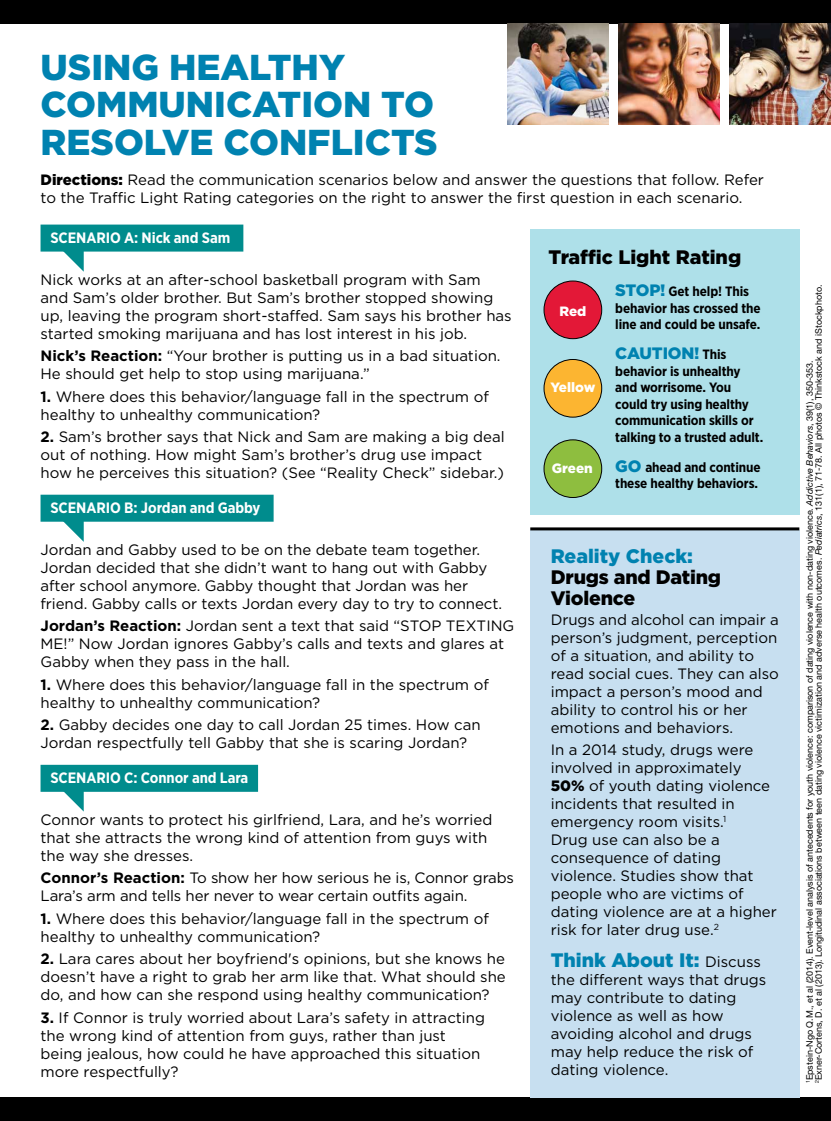
<style>
.page{position:relative;width:831px;height:1121px;background:#fff}
.page>*{position:absolute;margin:0;border:0;box-sizing:border-box;transform-origin:0 0}
.t1{font:900 36px/37.5px "Gotham";color:#0082b0}
.t2{font:900 19.5px/21px "Gotham";letter-spacing:-.01em;color:#000}
.t3{font:900 19.5px "Gotham";color:#0082b0}
.t4{font:900 16.5px "Gotham";letter-spacing:-.01em;color:#0082b0}
.t5{font:15px/18px "Gotham";color:#000}
.t6{font:700 15px "Gotham Narrow";letter-spacing:-.005em;color:#fff}
.t7{font:700 13.5px/16.5px "Gotham Narrow";letter-spacing:-.01em;color:#000}
.t8{font:900 13.5px "Gotham";letter-spacing:-.01em;color:#fff}
.t9{font:9px/9px "Helvetica Neue";color:#000}
.s1{font-weight:900}
.s2{font-weight:700}
.s3{font-family:"Gotham";font-weight:900;font-size:16.5px;color:#0082b0}
.s4{font-family:"Gotham Narrow";font-weight:700;font-size:13.5px;color:#000}
.s5{font-weight:400;font-size:15px;color:#000}
.s6{font-style:italic}
</style>
<div class="page">
<div style="left:0;top:1097px;width:830px;height:23px;background:#000"></div>
<div style="left:0;top:0;width:830px;height:23px;background:#000"></div>
<div style="left:530px;top:530px;width:269px;height:567px;background:#c7dff0"></div>
<div style="left:530px;top:230px;width:269px;height:285px;background:#aee0e9"></div>
<div style="left:544px;top:281px;width:57px;height:58px;background:#e31837;border-radius:50%"></div>
<div style="left:543px;top:281px;width:58px;height:58px;border:1px solid #000;border-radius:50%"></div>
<div style="left:544px;top:359px;width:57px;height:58px;background:#fcb531;border-radius:50%"></div>
<div style="left:543px;top:359px;width:58px;height:58px;border:1px solid #000;border-radius:50%"></div>
<div style="left:544px;top:440px;width:57px;height:57px;background:#8ebe3f;border-radius:50%"></div>
<div style="left:543px;top:439px;width:58px;height:58px;border:1px solid #000;border-radius:50%"></div>
<svg style="left:58px;top:251px;width:26px;height:21px"></svg>
<svg style="left:58px;top:521px;width:26px;height:21px"></svg>
<svg style="left:58px;top:791px;width:26px;height:20px"></svg>
<hr style="left:530px;top:527px;width:269px;height:3px;background:#000">
<div style="left:40px;top:224px;width:203px;height:27px;background:#008c8d"></div>
<div style="left:40px;top:494px;width:233px;height:27px;background:#008c8d"></div>
<div style="left:40px;top:764px;width:218px;height:27px;background:#008c8d"></div>
<img style="left:729px;top:23px;width:101px;height:102px">
<img style="left:507px;top:23px;width:101px;height:102px">
<img style="left:618px;top:23px;width:101px;height:102px">
<h1 class="t1" style="left:40px;top:48px;width:51px">Using</h1>
<h1 class="t1" style="left:40px;top:48px;width:206px;text-indent:128px">Healthy<br>Communication</h1>
<h1 class="t1" style="left:381px;top:85px;width:27px">to</h1>
<h1 class="t1" style="left:40px;top:123px;width:76px">Resolv</h1>
<h1 class="t1" style="left:189px;top:123px;width:163px">e Con flicts</h1>
<p class="t5" style="left:40px;top:170px;width:724px"><span class="s1">Directions:</span> Read the communication scenarios below and answer the questions that follow. Refer to the Traffic Light Rating categories on the right to answer the first question in each scenario.</p>
<p class="t6" style="left:50px;top:228px;width:181px">SCENARIO A: Nick and Sam</p>
<p class="t5" style="left:40px;top:270px;width:472px">Nick works at an after-school basketball program with Sam and Sam’s older brother. But Sam’s brother stopped showing up, leaving the program short-staffed. Sam says his brother has started smoking marijuana and has lost interest in his job.</p>
<p class="t5" style="left:40px;top:346px;width:461px"><span class="s2">Nick’s Reaction:</span> “Your brother is putting us in a bad situation.<br>He should get help to stop using marijuana.”</p>
<p class="t5" style="left:40px;top:387px;width:450px"><span class="s2">1.</span> Where does this behavior/language fall in the spectrum of healthy to unhealthy communication?</p>
<p class="t5" style="left:40px;top:427px;width:465px"><span class="s2">2.</span> Sam’s brother says that Nick and Sam are making a big deal out of nothing. How might Sam’s brother’s drug use impact how he perceives this situation? (See “Reality Check” sidebar.)</p>
<p class="t6" style="left:50px;top:498px;width:211px">SCENARIO B: Jordan and Gabby</p>
<p class="t5" style="left:40px;top:540px;width:463px">Jordan and Gabby used to be on the debate team together.<br>Jordan decided that she didn’t want to hang out with Gabby after school anymore. Gabby thought that Jordan was her friend. Gabby calls or texts Jordan every day to try to connect.</p>
<p class="t5" style="left:40px;top:616px;width:475px"><span class="s2">Jordan’s Reaction:</span> Jordan sent a text that said “STOP TEXTING<br>ME!” Now Jordan ignores Gabby’s calls and texts and glares at<br>Gabby when they pass in the hall.</p>
<p class="t5" style="left:40px;top:675px;width:450px"><span class="s2">1.</span> Where does this behavior/language fall in the spectrum of healthy to unhealthy communication?</p>
<p class="t5" style="left:40px;top:715px;width:441px"><span class="s2">2.</span> Gabby decides one day to call Jordan 25 times. How can<br>Jordan respectfully tell Gabby that she is scaring Jordan?</p>
<p class="t6" style="left:50px;top:768px;width:199px">SCENARIO C: Connor and Lara</p>
<p class="t5" style="left:40px;top:810px;width:453px">Connor wants to protect his girlfriend, Lara, and he’s worried that she attracts the wrong kind of attention from guys with the way she dresses.</p>
<p class="t5" style="left:40px;top:868px;width:475px"><span class="s2">Connor’s Reaction:</span> To show her how serious he is, Connor grabs<br>Lara’s arm and tells her never to wear certain outfits again.</p>
<p class="t5" style="left:40px;top:909px;width:450px"><span class="s2">1.</span> Where does this behavior/language fall in the spectrum of healthy to unhealthy communication?</p>
<p class="t5" style="left:40px;top:949px;width:466px;text-align:justify"><span class="s2">2.</span> Lara cares about her boyfriend's opinions, but she knows he doesn’t have a right to grab her arm like that. What should she do, and how can she respond using healthy communication?</p>
<p class="t5" style="left:40px;top:1008px;width:446px"><span class="s2">3.</span> If Connor is truly worried about Lara’s safety in attracting the wrong kind of attention from guys, rather than just being jealous, how could he have approached this situation more respectfully?</p>
<h2 class="t2" style="left:548px;top:246px;width:194px">Traffic Light Rating</h2>
<p class="t8" style="left:559px;top:301px;width:28px">Red</p>
<p class="t8" style="left:550px;top:378px;width:46px">Yellow</p>
<p class="t8" style="left:551px;top:459px;width:42px">Green</p>
<p class="t7" style="left:615px;top:283px;width:147px"><span class="s3">STOP!</span> Get help! This behavior has crossed the line and could be unsafe.</p>
<p class="t4" style="left:615px;top:342px;width:113px">CAUTION! <span class="s4">This</span></p>
<p class="t7" style="left:615px;top:362px;width:149px">behavior is unhealthy and worrisome. You could try using healthy communication skills or talking to a trusted adult.</p>
<p class="t7" style="left:615px;top:458px;width:147px"><span class="s3">GO</span> ahead and continue these healthy behaviors.</p>
<h2 class="t3" style="left:550px;top:542px;width:144px">Reality Check:</h2>
<h2 class="t2" style="left:550px;top:566px;width:172px">Drugs and Dating<br>Violence</h2>
<p class="t5" style="left:550px;top:610px;width:229px">Drugs and alcohol can impair a person’s judgment, perception of a situation, and ability to read social cues. They can also impact a person’s mood and ability to control his or her emotions and behaviors.</p>
<p class="t5" style="left:550px;top:740px;width:228px">In a 2014 study, drugs were involved in approximately<br><span class="s1">50%</span> of youth dating violence incidents that resulted in emergency room visits.<sup>1<br></sup>Drug use can also be a consequence of dating violence. Studies show that people who are victims of dating violence are at a higher risk for later drug use.<sup>2</sup></p>
<h2 class="t3" style="left:550px;top:946px;width:211px">Think About It: <span class="s5">Discuss</span></h2>
<p class="t5" style="left:550px;top:970px;width:217px">the different ways that drugs may contribute to dating violence as well as how avoiding alcohol and drugs may help reduce the risk of dating violence.</p>
<p class="t9" style="left:804px;top:1083px;width:800px;rotate:-90deg"><sup>1</sup>Epstein-Ngo Q.M., et al (2014). Event-level analysis of antecedents for youth violence: comparison of dating violence with non-dating violence. <span class="s6">Addictive Behaviors</span>, 39(1), 350-353.<br><sup>2</sup>Exner-Cortens, D. et al (2013). Longitudinal associations between teen dating violence victimization and adverse health outcomes. <span class="s6">Pediatrics</span>, 131(1), 71-78. All photos © Thinkstock and iStockphoto.</p>
</div>
